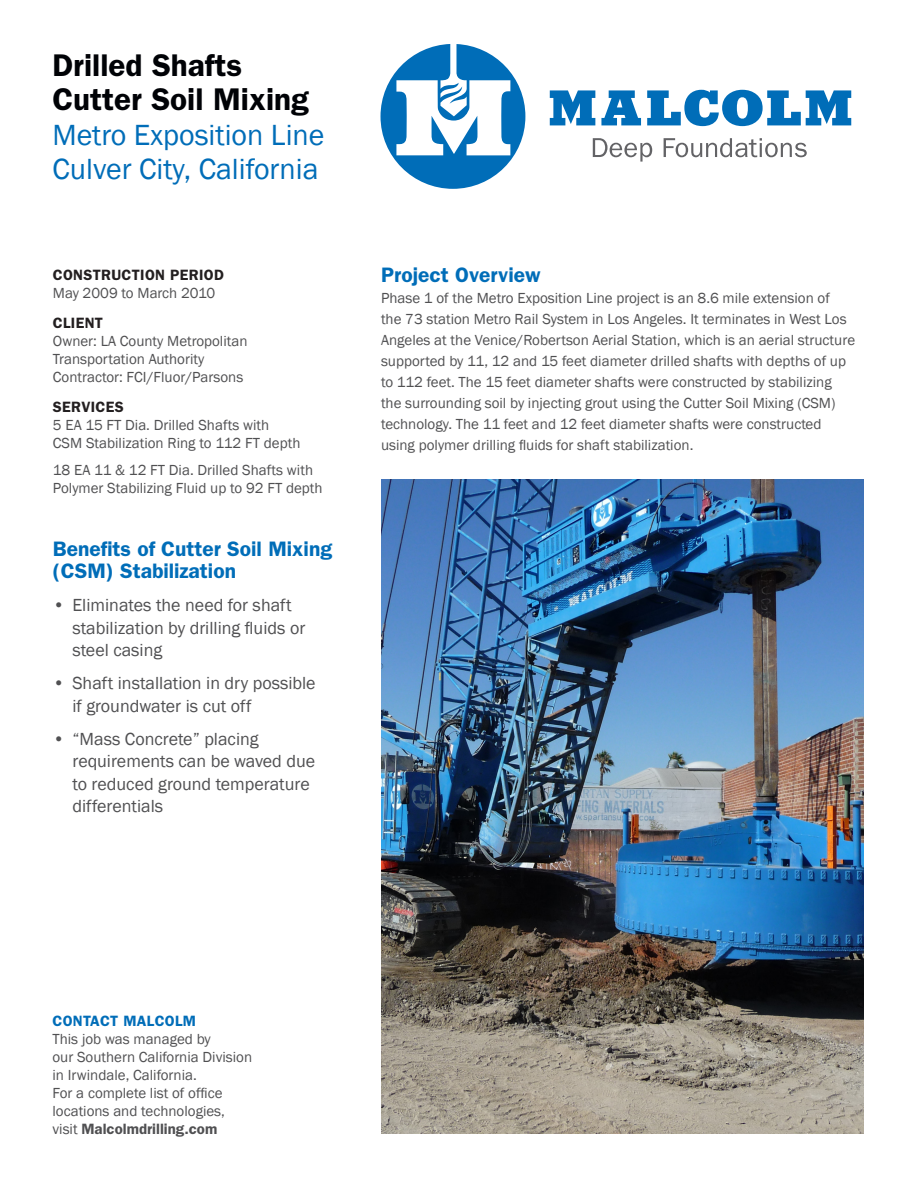
<style>
.page{position:relative;width:918px;height:1188px;background:#fff}
.page>*{position:absolute;margin:0;border:0;box-sizing:border-box;transform-origin:0 0}
.t1{font:600 31.5px "Franklin Gothic";color:#000206}
.t2{font:30px "Franklin Gothic";color:#006db8}
.t3{font:600 21px/22.5px "Franklin Gothic";color:#006db8}
.t4{font:18px/22.5px "Franklin Gothic";color:#505052}
.t5{font:15px/21px "Franklin Gothic";color:#505052}
.t6{font:600 15px "Franklin Gothic";letter-spacing:.02em;color:#231f20}
.t7{font:600 15px "Franklin Gothic";color:#505052}
.t8{font:600 15px "Franklin Gothic";letter-spacing:.02em;color:#006db8}
.s1{font-weight:400}
</style>
<div class="page">
<svg style="left:381px;top:44px;width:144px;height:145px"></svg>
<svg style="left:550px;top:90px;width:45px;height:35px"></svg>
<svg style="left:601px;top:90px;width:40px;height:35px"></svg>
<svg style="left:647px;top:90px;width:204px;height:36px"></svg>
<svg style="left:593px;top:138px;width:59px;height:24px"></svg>
<svg style="left:664px;top:138px;width:143px;height:19px"></svg>
<img style="left:381px;top:480px;width:483px;height:654px">
<p class="t1" style="left:52px;top:46px;width:191px">Drilled Shafts</p>
<p class="t1" style="left:52px;top:81px;width:258px">Cutter Soil Mixing</p>
<p class="t2" style="left:52px;top:116px;width:273px">Metro Exposition Line</p>
<p class="t2" style="left:52px;top:151px;width:268px">Culver City, California</p>
<p class="t6" style="left:53px;top:266px;width:173px">CONSTRUCTION PERIOD</p>
<p class="t5" style="left:53px;top:282px;width:164px">May 2009 to March 2010</p>
<p class="t6" style="left:53px;top:314px;width:52px">CLIENT</p>
<p class="t5" style="left:53px;top:332px;width:196px;line-height:18px">Owner: LA County Metropolitan<br>Transportation Authority</p>
<p class="t5" style="left:53px;top:366px;width:192px">Contractor: FCI/Fluor/Parsons</p>
<p class="t6" style="left:53px;top:398px;width:72px">SERVICES</p>
<p class="t5" style="left:53px;top:416px;width:249px;line-height:18px">5 EA 15 FT Dia. Drilled Shafts with<br>CSM Stabilization Ring to 112 FT depth</p>
<p class="t5" style="left:53px;top:461px;width:271px;line-height:18px">18 EA 11 &amp; 12 FT Dia. Drilled Shafts with<br>Polymer Stabilizing Fluid up to 92 FT depth</p>
<p class="t3" style="left:53px;top:537px;width:281px">Benefits of Cutter Soil Mixing (CSM) Stabilization</p>
<p class="t4" style="left:72px;top:594px;width:234px;text-indent:-19px">• Eliminates the need for shaft stabilization by drilling fluids or steel casing</p>
<p class="t4" style="left:72px;top:672px;width:245px;text-indent:-19px">• Shaft installation in dry possible if groundwater is cut off</p>
<p class="t4" style="left:72px;top:728px;width:244px;text-indent:-19px">• “Mass Concrete” placing requirements can be waved due to reduced ground temperature differentials</p>
<p class="t3" style="left:381px;top:263px;width:161px">Project Overview</p>
<p class="t5" style="left:381px;top:288px;width:476px">Phase 1 of the Metro Exposition Line project is an 8.6 mile extension of<br>the 73 station Metro Rail System in Los Angeles. It terminates in West Los Angeles at the Venice/Robertson Aerial Station, which is an aerial structure supported by 11, 12 and 15 feet diameter drilled shafts with depths of up to 112 feet. The 15 feet diameter shafts were constructed by stabilizing the surrounding soil by injecting grout using the Cutter Soil Mixing (CSM) technology. The 11 feet and 12 feet diameter shafts were constructed using polymer drilling fluids for shaft stabilization.</p>
<p class="t8" style="left:52px;top:1012px;width:145px">CONTACT MALCOLM</p>
<p class="t5" style="left:52px;top:1029px;width:160px">This job was managed by</p>
<p class="t5" style="left:52px;top:1047px;width:201px">our Southern California Division</p>
<p class="t5" style="left:52px;top:1065px;width:146px">in Irwindale, California.</p>
<p class="t5" style="left:52px;top:1083px;width:172px">For a complete list of office</p>
<p class="t5" style="left:52px;top:1101px;width:174px">locations and technologies,</p>
<p class="t7" style="left:52px;top:1120px;width:166px"><span class="s1">visit</span> Malcolmdrilling.com</p>
</div>
